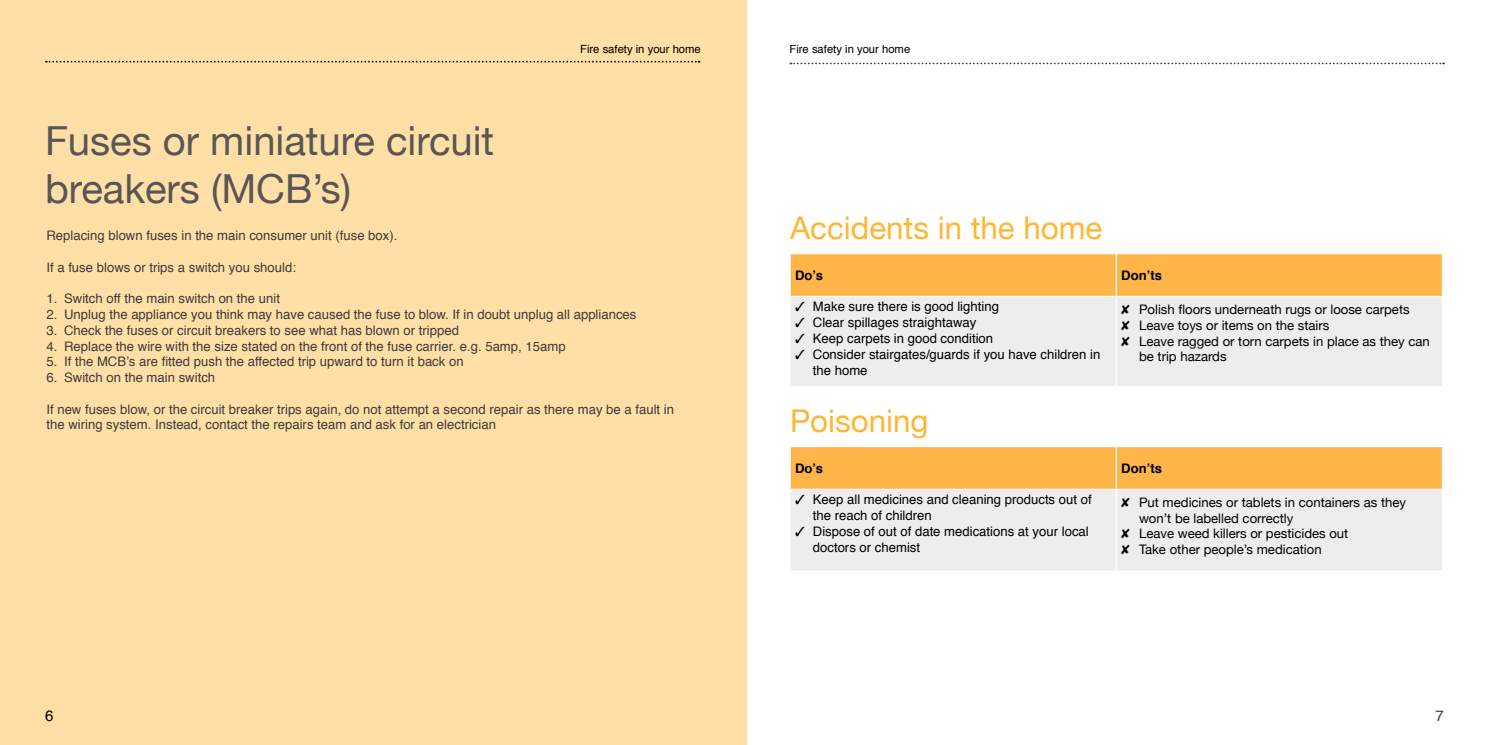
<style>
.page{position:relative;width:1489px;height:745px;background:#fff}
.page>*{position:absolute;margin:0;border:0;box-sizing:border-box;transform-origin:0 0}
.t1{font:40px/48px "Helvetica Neue";color:#575756}
.t2{font:31.25px "Helvetica Neue";color:#ffb633}
.t3{font:15px "Helvetica";color:#3c3c3b}
.t4{font:15px "Helvetica";color:#000}
.t5{font:13.12px/15.8px "Helvetica";color:#3c3c3b}
.t6{font:13.12px/15.8px "Helvetica";color:#000}
.t7{font:13.12px "Helvetica Neue";color:#000}
.t8{font:700 13.12px "Helvetica";color:#000}
.t9{font:11.25px "Helvetica";color:#000}
</style>
<div class="page">
<div style="left:0;top:0;width:746px;height:744px;background:#ffdfa6"></div>
<svg style="left:790px;top:63px;width:653px;height:1px"></svg>
<svg style="left:46px;top:61px;width:653px;height:2px"></svg>
<div style="left:790px;top:254px;width:651px;height:41px;background:#ffb548"></div>
<div style="left:791px;top:297px;width:650px;height:89px;background:#ededed"></div>
<hr style="left:1115px;top:297px;width:1px;height:89px;background:#fff">
<hr style="left:1115px;top:254px;width:1px;height:41px;background:#fff">
<div style="left:790px;top:447px;width:651px;height:41px;background:#ffb548"></div>
<div style="left:791px;top:490px;width:650px;height:80px;background:#ededed"></div>
<hr style="left:1115px;top:489px;width:1px;height:81px;background:#fff">
<hr style="left:1115px;top:447px;width:1px;height:41px;background:#fff">
<h1 class="t1" style="left:45px;top:118px;width:450px">Fuses or miniature circuit breakers (MCB’s)</h1>
<p class="t9" style="left:580px;top:40px;width:122px">Fire safety in your home</p>
<p class="t5" style="left:46px;top:228px;width:352px">Replacing blown fuses in the main consumer unit (fuse box).</p>
<p class="t5" style="left:46px;top:259px;width:251px">If a fuse blows or trips a switch you should:</p>
<p class="t5" style="left:46px;top:291px;width:235px">1. Switch off the main switch on the unit</p>
<p class="t5" style="left:46px;top:307px;width:591px">2. Unplug the appliance you think may have caused the fuse to blow. If in doubt unplug all appliances</p>
<p class="t5" style="left:46px;top:322px;width:414px">3. Check the fuses or circuit breakers to see what has blown or tripped</p>
<p class="t5" style="left:46px;top:338px;width:520px">4. Replace the wire with the size stated on the front of the fuse carrier. e.g. 5amp, 15amp</p>
<p class="t5" style="left:46px;top:354px;width:419px">5. If the MCB’s are fitted push the affected trip upward to turn it back on</p>
<p class="t5" style="left:46px;top:370px;width:170px">6. Switch on the main switch</p>
<p class="t5" style="left:46px;top:401px;width:629px">If new fuses blow, or the circuit breaker trips again, do not attempt a second repair as there may be a fault in the wiring system. Instead, contact the repairs team and ask for an electrician</p>
<p class="t4" style="left:45px;top:703px;width:10px">6</p>
<p class="t9" style="left:789px;top:40px;width:122px">Fire safety in your home</p>
<h2 class="t2" style="left:790px;top:205px;width:314px">Accidents in the home</h2>
<p class="t8" style="left:795px;top:264px;width:29px">Do’s</p>
<p class="t8" style="left:1121px;top:264px;width:42px">Don’ts</p>
<p class="t6" style="left:795px;top:299px;width:205px">✓ Make sure there is good lighting</p>
<p class="t6" style="left:795px;top:315px;width:183px">✓ Clear spillages straightaway</p>
<p class="t6" style="left:795px;top:330px;width:199px">✓ Keep carpets in good condition</p>
<p class="t6" style="left:812px;top:346px;width:289px;text-indent:-18px">✓ Consider stairgates/guards if you have children in the home</p>
<p class="t7" style="left:1121px;top:299px;width:290px">✘ Polish floors underneath rugs or loose carpets</p>
<p class="t7" style="left:1121px;top:315px;width:210px">✘ Leave toys or items on the stairs</p>
<p class="t7" style="left:1121px;top:331px;width:310px">✘ Leave ragged or torn carpets in place as they can</p>
<p class="t7" style="left:1138px;top:347px;width:89px">be trip hazards</p>
<h2 class="t2" style="left:790px;top:398px;width:140px">Poisoning</h2>
<p class="t8" style="left:795px;top:457px;width:29px">Do’s</p>
<p class="t8" style="left:1121px;top:457px;width:42px">Don’ts</p>
<p class="t6" style="left:812px;top:492px;width:280px;text-indent:-18px">✓ Keep all medicines and cleaning products out of the reach of children</p>
<p class="t6" style="left:812px;top:523px;width:277px;text-indent:-18px">✓ Dispose of out of date medications at your local doctors or chemist</p>
<p class="t7" style="left:1121px;top:492px;width:286px">✘ Put medicines or tablets in containers as they</p>
<p class="t7" style="left:1138px;top:508px;width:156px">won’t be labelled correctly</p>
<p class="t7" style="left:1121px;top:524px;width:228px">✘ Leave weed killers or pesticides out</p>
<p class="t7" style="left:1121px;top:539px;width:202px">✘ Take other people’s medication</p>
<p class="t3" style="left:1435px;top:703px;width:10px">7</p>
</div>
